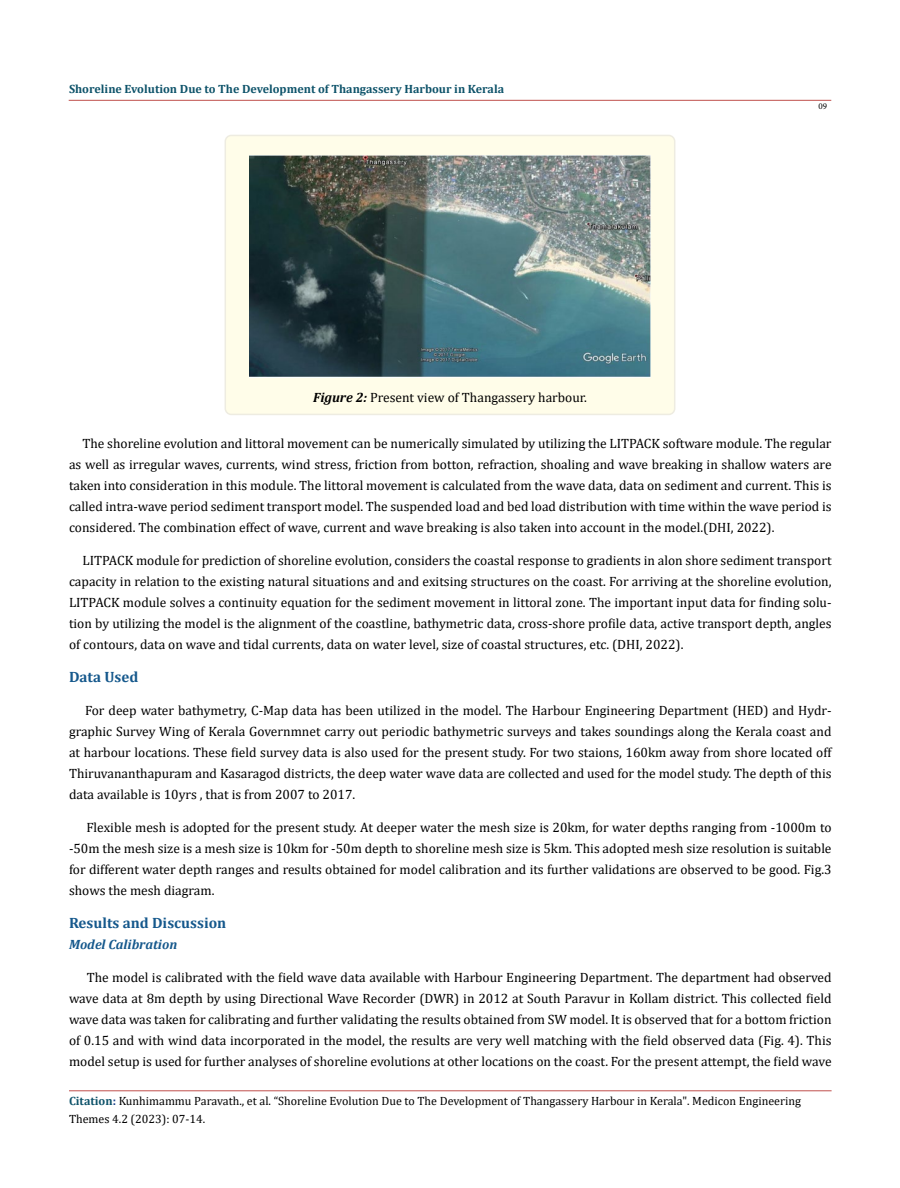
<style>
.page{position:relative;width:900px;height:1188px;background:#fff}
.page>*{position:absolute;margin:0;border:0;box-sizing:border-box;transform-origin:0 0}
.t1{font:700 15px "Cambria";color:#15588c}
.t2{font:13.5px/21px "Cambria";color:#000;text-align:justify}
.t3{font:italic 700 13.5px "Cambria";color:#15588c}
.t4{font:12px/18px "Cambria";color:#000}
.t5{font:700 12px "Cambria";color:#0e536a}
.t6{font:9px "Minion Pro";color:#000}
.s1{font-weight:700;font-style:italic}
.s2{font-weight:700;color:#0e536a}
.s3{font-weight:700;color:#173e88}
</style>
<div class="page">
<hr style="left:69px;top:1091px;width:763px;height:1px;background:#c0504d">
<hr style="left:69px;top:100px;width:762px;height:1px;background:#c0504d">
<div style="left:225px;top:135px;width:450px;height:279px;background:#fffde9;border-radius:6px"></div>
<div style="left:225px;top:135px;width:450px;height:280px;border:2px solid #eeece1;border-radius:6px"></div>
<img style="left:250px;top:155px;width:400px;height:222px">
<p class="t5" style="left:69px;top:81px;width:437px">Shoreline Evolution Due to The Development of Thangassery Harbour in Kerala</p>
<p class="t6" style="left:818px;top:100px;width:10px">09</p>
<p class="t2" style="left:313px;top:387px;width:275px"><span class="s1">Figure 2:</span> Present view of Thangassery harbour.</p>
<p class="t2" style="left:69px;top:433px;width:764px;text-indent:14px">The shoreline evolution and littoral movement can be numerically simulated by utilizing the LITPACK software module. The regular as well as irregular waves, currents, wind stress, friction from botton, refraction, shoaling and wave breaking in shallow waters are taken into consideration in this module. The littoral movement is calculated from the wave data, data on sediment and current. This is called intra-wave period sediment transport model. The suspended load and bed load distribution with time within the wave period is considered. The combination effect of wave, current and wave breaking is also taken into account in the model.(DHI, 2022).</p>
<p class="t2" style="left:69px;top:550px;width:764px;text-indent:14px">LITPACK module for prediction of shoreline evolution, considers the coastal response to gradients in alon shore sediment transport capacity in relation to the existing natural situations and and exitsing structures on the coast. For arriving at the shoreline evolution, LITPACK module solves a continuity equation for the sediment movement in littoral zone. The important input data for finding solu&shy;tion by utilizing the model is the alignment of the coastline, bathymetric data, cross-shore profile data, active transport depth, angles of contours, data on wave and tidal currents, data on water level, size of coastal structures, etc. (DHI, 2022).</p>
<p class="t1" style="left:69px;top:666px;width:71px">Data Used</p>
<p class="t2" style="left:69px;top:700px;width:764px;text-indent:16px">For deep water bathymetry, C-Map data has been utilized in the model. The Harbour Engineering Department (HED) and Hydr&shy;graphic Survey Wing of Kerala Governmnet carry out periodic bathymetric surveys and takes soundings along the Kerala coast and at harbour locations. These field survey data is also used for the present study. For two staions, 160km away from shore located off Thiruvananthapuram and Kasaragod districts, the deep water wave data are collected and used for the model study. The depth of this data available is 10yrs , that is from 2007 to 2017.</p>
<p class="t2" style="left:69px;top:817px;width:764px;text-indent:17px">Flexible mesh is adopted for the present study. At deeper water the mesh size is 20km, for water depths ranging from -1000m to -50m the mesh size is a mesh size is 10km for -50m depth to shoreline mesh size is 5km. This adopted mesh size resolution is suitable for different water depth ranges and results obtained for model calibration and its further validations are observed to be good. Fig.3 shows the mesh diagram.</p>
<p class="t1" style="left:69px;top:912px;width:159px">Results and Discussion</p>
<p class="t3" style="left:69px;top:935px;width:110px">Model Calibration</p>
<p class="t2" style="left:69px;top:967px;width:764px;text-indent:18px">The model is calibrated with the field wave data available with Harbour Engineering Department. The department had observed wave data at 8m depth by using Directional Wave Recorder (DWR) in 2012 at South Paravur in Kollam district. This collected field wave data was taken for calibrating and further validating the results obtained from SW model. It is observed that for a bottom friction of 0.15 and with wind data incorporated in the model, the results are very well matching with the field observed data (Fig. 4). This model setup is used for further analyses of shoreline evolutions at other locations on the coast. For the present attempt, the field wave</p>
<p class="t4" style="left:69px;top:1092px;width:734px"><span class="s2">Citation</span><span class="s3">:</span> Kunhimammu Paravath., et al. “Shoreline Evolution Due to The Development of Thangassery Harbour in Kerala". Medicon Engineering<br>Themes 4.2 (2023): 07-14.</p>
</div>
